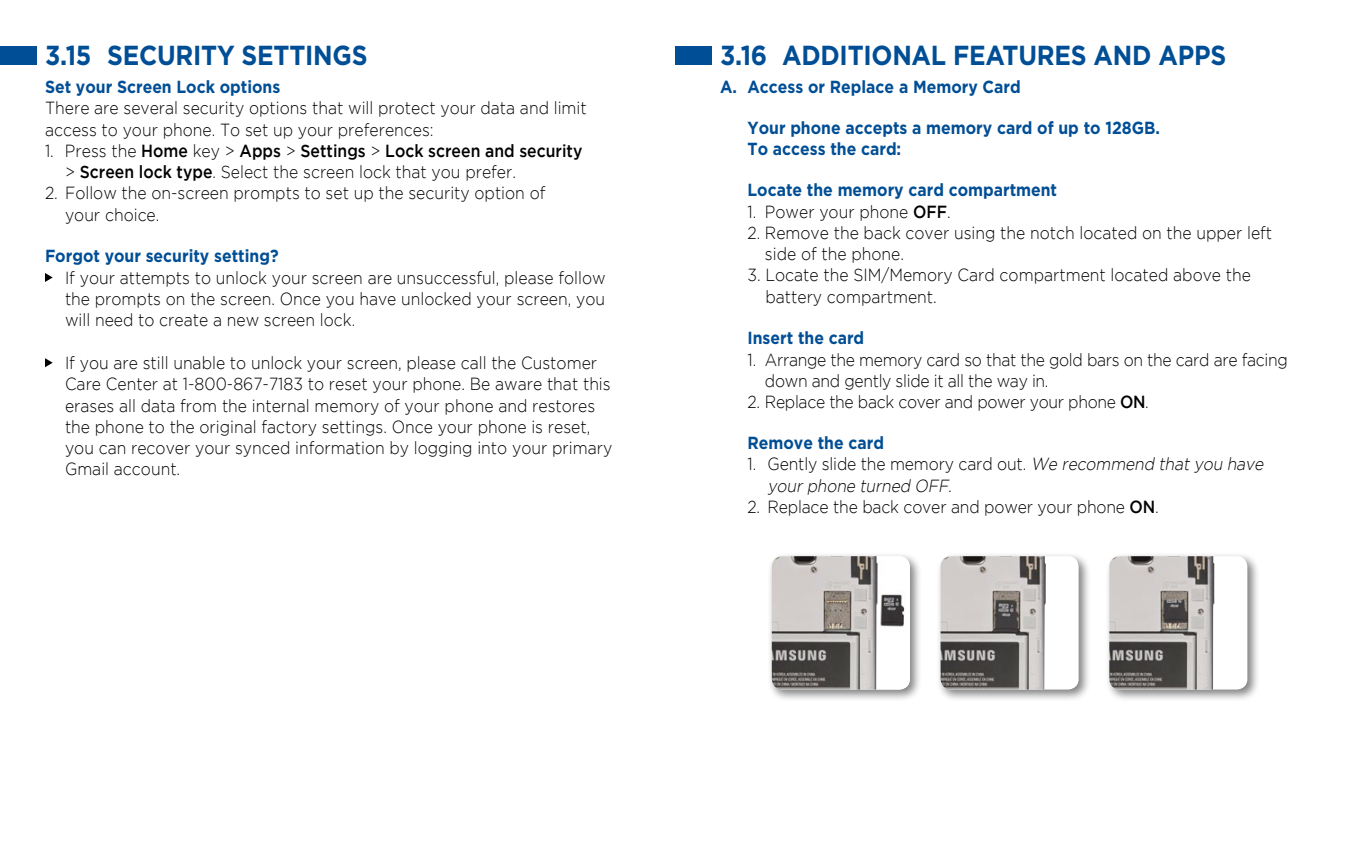
<style>
.page{position:relative;width:1350px;height:855px;background:#fff}
.page>*{position:absolute;margin:0;border:0;box-sizing:border-box;transform-origin:0 0}
.t1{font:700 27.5px "Gotham";letter-spacing:-.01em;color:#004e95;scale:.9 1}
.t2{font:300 17.5px/21.2px "Gotham";color:#000;scale:.9 1}
.t3{font:700 17.5px/20.5px "Gotham";color:#004e95;scale:.9 1}
.t4{font:300 17.5px/21.2px "Gotham";letter-spacing:-.02em;color:#000;scale:.9 1}
.t5{font:italic 300 17.5px/21.2px "Gotham";color:#000;scale:.9 1}
.s1{font-weight:500}
.s2{font-style:normal}
</style>
<div class="page">
<svg style="left:45px;top:273px;width:8px;height:9px"></svg>
<svg style="left:45px;top:358px;width:8px;height:9px"></svg>
<div style="left:0;top:46px;width:37px;height:19px;background:#004e95"></div>
<div style="left:675px;top:46px;width:37px;height:19px;background:#004e95"></div>
<div style="left:767px;top:552px;width:155px;height:150px;background:#000;opacity:.5"></div>
<img style="left:772px;top:556px;width:138px;height:134px">
<div style="left:936px;top:552px;width:155px;height:150px;background:#000;opacity:.5"></div>
<div style="left:941px;top:556px;width:138px;height:134px;background:#fff;border-radius:11px"></div>
<img style="left:941px;top:556px;width:105px;height:134px">
<div style="left:1105px;top:552px;width:155px;height:150px;background:#000;opacity:.5"></div>
<div style="left:1109px;top:556px;width:138px;height:134px;background:#fff;border-radius:11px"></div>
<img style="left:1109px;top:556px;width:106px;height:134px">
<h1 class="t1" style="left:45px;top:39px;width:360px">3.15 SECURITY SETTINGS</h1>
<p class="t3" style="left:45px;top:76px;width:263px">Set your Screen Lock options</p>
<p class="t2" style="left:45px;top:97px;width:604px">There are several security options that will protect your data and limit access to your phone. To set up your preferences:</p>
<p class="t2" style="left:65px;top:140px;width:576px;text-indent:-20px">1. Press the <span class="s1">Home</span> key &gt; <span class="s1">Apps</span> &gt; <span class="s1">Settings</span> &gt; <span class="s1">Lock screen and security </span>&gt; <span class="s1">Screen lock type</span>. Select the screen lock that you prefer.</p>
<p class="t2" style="left:65px;top:182px;width:535px;text-indent:-20px">2. Follow the on-screen prompts to set up the security option of your choice.</p>
<p class="t3" style="left:45px;top:246px;width:261px">Forgot your security setting?</p>
<p class="t2" style="left:65px;top:267px;width:602px;text-align:justify">If your attempts to unlock your screen are unsuccessful, please follow the prompts on the screen. Once you have unlocked your screen, you will need to create a new screen lock.</p>
<p class="t2" style="left:65px;top:352px;width:610px">If you are still unable to unlock your screen, please call the Customer Care Center at 1-800-867-7183 to reset your phone. Be aware that this erases all data from the internal memory of your phone and restores the phone to the original factory settings. Once your phone is reset, you can recover your synced information by logging into your primary Gmail account.</p>
<h1 class="t1" style="left:720px;top:39px;width:564px">3.16 ADDITIONAL FEATURES AND APPS</h1>
<p class="t3" style="left:720px;top:76px;width:336px">A. Access or Replace a Memory Card</p>
<p class="t3" style="left:747px;top:117px;width:460px">Your phone accepts a memory card of up to 128GB.<br>To access the card:</p>
<p class="t3" style="left:747px;top:180px;width:346px">Locate the memory card compartment</p>
<p class="t2" style="left:747px;top:201px;width:227px">1. Power your phone <span class="s1">OFF</span>.</p>
<p class="t2" style="left:765px;top:222px;width:565px;text-indent:-17px">2. Remove the back cover using the notch located on the upper left side of the phone.</p>
<p class="t2" style="left:765px;top:264px;width:541px;text-indent:-18px">3. Locate the SIM/Memory Card compartment located above the battery compartment.</p>
<p class="t3" style="left:747px;top:328px;width:131px">Insert the card</p>
<p class="t4" style="left:765px;top:349px;width:582px;text-indent:-17px">1. Arrange the memory card so that the gold bars on the card are facing down and gently slide it all the way in.</p>
<p class="t4" style="left:747px;top:391px;width:448px">2. Replace the back cover and power your phone <span class="s1">ON</span>.</p>
<p class="t3" style="left:747px;top:432px;width:153px">Remove the card</p>
<p class="t5" style="left:768px;top:453px;width:556px;text-indent:-20px"><span class="s2">1. Gently slide the memory card out.</span> We recommend that you have your phone turned OFF.</p>
<p class="t2" style="left:747px;top:496px;width:458px">2. Replace the back cover and power your phone <span class="s1">ON</span>.</p>
</div>
